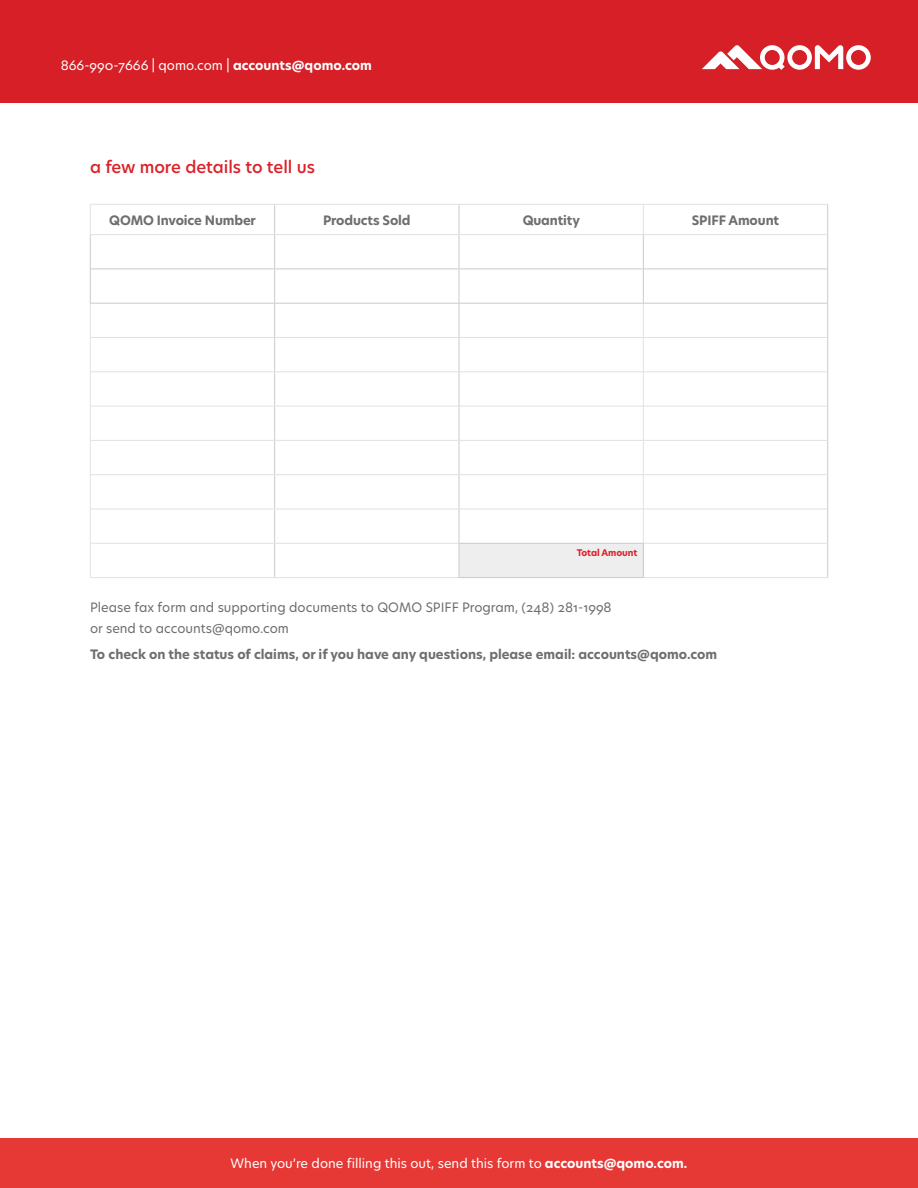
<style>
.page{position:relative;width:918px;height:1188px;background:#fff}
.page>*{position:absolute;margin:0;border:0;box-sizing:border-box;transform-origin:0 0}
.t1{font:500 16.5px "Hero New";color:#da2128}
.t2{font:700 12.75px "Hero New";letter-spacing:-.005em;color:#6d6e71}
.t3{font:12.75px "Hero New";color:#fff}
.t4{font:12.75px/21px "Hero New";color:#6d6e71}
.t5{font:700 9px "Hero New";letter-spacing:-.01em;color:#da2128}
.s1{font-weight:700}
</style>
<div class="page">
<div style="left:0;top:1138px;width:918px;height:50px;background:#e63835"></div>
<div style="left:459px;top:543px;width:184px;height:35px;background:#efeeee"></div>
<hr style="left:90px;top:235px;width:1px;height:34px;background:#cbcbcd">
<hr style="left:274px;top:235px;width:1px;height:34px;background:#cbcbcd">
<hr style="left:459px;top:235px;width:1px;height:34px;background:#cbcbcd">
<hr style="left:643px;top:235px;width:1px;height:34px;background:#cbcbcd">
<hr style="left:827px;top:235px;width:1px;height:34px;background:#cbcbcd">
<hr style="left:274px;top:303px;width:1px;height:34px;background:#cbcbcd">
<hr style="left:459px;top:303px;width:1px;height:34px;background:#cbcbcd">
<hr style="left:827px;top:303px;width:1px;height:34px;background:#cbcbcd">
<hr style="left:274px;top:338px;width:1px;height:33px;background:#cbcbcd">
<hr style="left:459px;top:337px;width:1px;height:35px;background:#cbcbcd">
<hr style="left:827px;top:337px;width:1px;height:35px;background:#cbcbcd">
<hr style="left:274px;top:372px;width:1px;height:34px;background:#cbcbcd">
<hr style="left:459px;top:372px;width:1px;height:34px;background:#cbcbcd">
<hr style="left:827px;top:372px;width:1px;height:34px;background:#cbcbcd">
<hr style="left:274px;top:406px;width:1px;height:34px;background:#cbcbcd">
<hr style="left:459px;top:406px;width:1px;height:34px;background:#cbcbcd">
<hr style="left:827px;top:406px;width:1px;height:34px;background:#cbcbcd">
<hr style="left:274px;top:441px;width:1px;height:33px;background:#cbcbcd">
<hr style="left:459px;top:440px;width:1px;height:35px;background:#cbcbcd">
<hr style="left:827px;top:440px;width:1px;height:35px;background:#cbcbcd">
<hr style="left:274px;top:475px;width:1px;height:34px;background:#cbcbcd">
<hr style="left:459px;top:475px;width:1px;height:34px;background:#cbcbcd">
<hr style="left:827px;top:475px;width:1px;height:34px;background:#cbcbcd">
<hr style="left:274px;top:509px;width:1px;height:34px;background:#cbcbcd">
<hr style="left:459px;top:509px;width:1px;height:34px;background:#cbcbcd">
<hr style="left:827px;top:509px;width:1px;height:34px;background:#cbcbcd">
<hr style="left:274px;top:544px;width:1px;height:33px;background:#cbcbcd">
<hr style="left:827px;top:543px;width:1px;height:34px;background:#cbcbcd">
<svg style="left:90px;top:204px;width:738px;height:31px"></svg>
<hr style="left:90px;top:234px;width:185px;height:1px;background:#e1e1e1">
<hr style="left:275px;top:234px;width:184px;height:1px;background:#e1e1e1">
<hr style="left:459px;top:234px;width:184px;height:1px;background:#e1e1e1">
<hr style="left:90px;top:303px;width:1px;height:34px;background:#e2e1e1">
<hr style="left:90px;top:337px;width:1px;height:35px;background:#e2e1e1">
<hr style="left:90px;top:372px;width:1px;height:34px;background:#e2e1e1">
<hr style="left:90px;top:406px;width:1px;height:34px;background:#e2e1e1">
<hr style="left:90px;top:440px;width:1px;height:35px;background:#e2e1e1">
<hr style="left:90px;top:475px;width:1px;height:34px;background:#e2e1e1">
<hr style="left:90px;top:509px;width:1px;height:34px;background:#e2e1e1">
<hr style="left:90px;top:543px;width:1px;height:34px;background:#e2e1e1">
<hr style="left:643px;top:303px;width:1px;height:34px;background:#e2e1e1">
<hr style="left:643px;top:337px;width:1px;height:35px;background:#e2e1e1">
<hr style="left:643px;top:372px;width:1px;height:34px;background:#e2e1e1">
<hr style="left:643px;top:406px;width:1px;height:34px;background:#e2e1e1">
<hr style="left:643px;top:440px;width:1px;height:35px;background:#e2e1e1">
<hr style="left:643px;top:475px;width:1px;height:34px;background:#e2e1e1">
<hr style="left:643px;top:509px;width:1px;height:34px;background:#e2e1e1">
<hr style="left:91px;top:337px;width:184px;height:1px;background:#e2e1e1">
<hr style="left:275px;top:337px;width:184px;height:1px;background:#e2e1e1">
<hr style="left:91px;top:371px;width:184px;height:1px;background:#e2e1e1">
<hr style="left:275px;top:371px;width:184px;height:1px;background:#e2e1e1">
<hr style="left:91px;top:406px;width:184px;height:1px;background:#e2e1e1">
<hr style="left:275px;top:406px;width:184px;height:1px;background:#e2e1e1">
<hr style="left:91px;top:440px;width:184px;height:1px;background:#e2e1e1">
<hr style="left:275px;top:440px;width:184px;height:1px;background:#e2e1e1">
<hr style="left:91px;top:474px;width:184px;height:1px;background:#e2e1e1">
<hr style="left:275px;top:474px;width:184px;height:1px;background:#e2e1e1">
<hr style="left:91px;top:509px;width:184px;height:1px;background:#e2e1e1">
<hr style="left:275px;top:509px;width:184px;height:1px;background:#e2e1e1">
<hr style="left:91px;top:543px;width:184px;height:1px;background:#e2e1e1">
<hr style="left:275px;top:543px;width:184px;height:1px;background:#e2e1e1">
<hr style="left:90px;top:577px;width:185px;height:1px;background:#e2e1e1">
<hr style="left:275px;top:577px;width:184px;height:1px;background:#e2e1e1">
<hr style="left:459px;top:337px;width:184px;height:1px;background:#e2e1e1">
<hr style="left:459px;top:371px;width:184px;height:1px;background:#e2e1e1">
<hr style="left:459px;top:406px;width:184px;height:1px;background:#e2e1e1">
<hr style="left:459px;top:440px;width:184px;height:1px;background:#e2e1e1">
<hr style="left:459px;top:474px;width:184px;height:1px;background:#e2e1e1">
<hr style="left:459px;top:509px;width:184px;height:1px;background:#e2e1e1">
<hr style="left:644px;top:337px;width:183px;height:1px;background:#e2e1e1">
<hr style="left:644px;top:371px;width:183px;height:1px;background:#e2e1e1">
<hr style="left:644px;top:406px;width:183px;height:1px;background:#e2e1e1">
<hr style="left:644px;top:440px;width:183px;height:1px;background:#e2e1e1">
<hr style="left:644px;top:474px;width:183px;height:1px;background:#e2e1e1">
<hr style="left:644px;top:509px;width:183px;height:1px;background:#e2e1e1">
<hr style="left:644px;top:543px;width:183px;height:1px;background:#e2e1e1">
<hr style="left:644px;top:577px;width:184px;height:1px;background:#e2e1e1">
<hr style="left:90px;top:269px;width:185px;height:1px;background:#cbcbcd">
<hr style="left:90px;top:269px;width:1px;height:34px;background:#cbcbcd">
<hr style="left:275px;top:269px;width:184px;height:1px;background:#cbcbcd">
<hr style="left:274px;top:269px;width:1px;height:34px;background:#cbcbcd">
<hr style="left:459px;top:269px;width:184px;height:1px;background:#cbcbcd">
<hr style="left:459px;top:269px;width:1px;height:34px;background:#cbcbcd">
<hr style="left:643px;top:269px;width:185px;height:1px;background:#cbcbcd">
<hr style="left:643px;top:269px;width:1px;height:34px;background:#cbcbcd">
<hr style="left:827px;top:269px;width:1px;height:34px;background:#cbcbcd">
<hr style="left:90px;top:303px;width:185px;height:1px;background:#cbcbcd">
<hr style="left:275px;top:303px;width:184px;height:1px;background:#cbcbcd">
<hr style="left:459px;top:303px;width:184px;height:1px;background:#cbcbcd">
<hr style="left:643px;top:303px;width:185px;height:1px;background:#cbcbcd">
<hr style="left:459px;top:543px;width:185px;height:1px;background:#cbcbcd">
<hr style="left:459px;top:544px;width:1px;height:33px;background:#cbcbcd">
<hr style="left:643px;top:544px;width:1px;height:33px;background:#cbcbcd">
<hr style="left:459px;top:577px;width:185px;height:1px;background:#cbcbcd">
<div style="left:0;top:0;width:918px;height:103px;background:#d61f26"></div>
<svg style="left:702px;top:45px;width:169px;height:25px"></svg>
<p class="t3" style="left:61px;top:57px;width:313px">866-990-7666 | qomo.com | <span class="s1">accounts@qomo.com</span></p>
<p class="t1" style="left:90px;top:156px;width:227px">a few more details to tell us</p>
<p class="t2" style="left:109px;top:211px;width:148px">QOMO Invoice Number</p>
<p class="t2" style="left:323px;top:211px;width:89px">Products Sold</p>
<p class="t2" style="left:523px;top:211px;width:59px">Quantity</p>
<p class="t2" style="left:692px;top:211px;width:89px">SPIFF Amount</p>
<p class="t5" style="left:577px;top:547px;width:62px">Total Amount</p>
<p class="t4" style="left:90px;top:596px;width:523px">Please fax form and supporting documents to QOMO SPIFF Program, (248) 281-1998 or send to accounts@qomo.com</p>
<p class="t2" style="left:90px;top:646px;width:629px">To check on the status of claims, or if you have any questions, please email: accounts@qomo.com</p>
<p class="t3" style="left:231px;top:1155px;width:458px">When you’re done filling this out, send this form to <span class="s1">accounts@qomo.com.</span></p>
</div>
